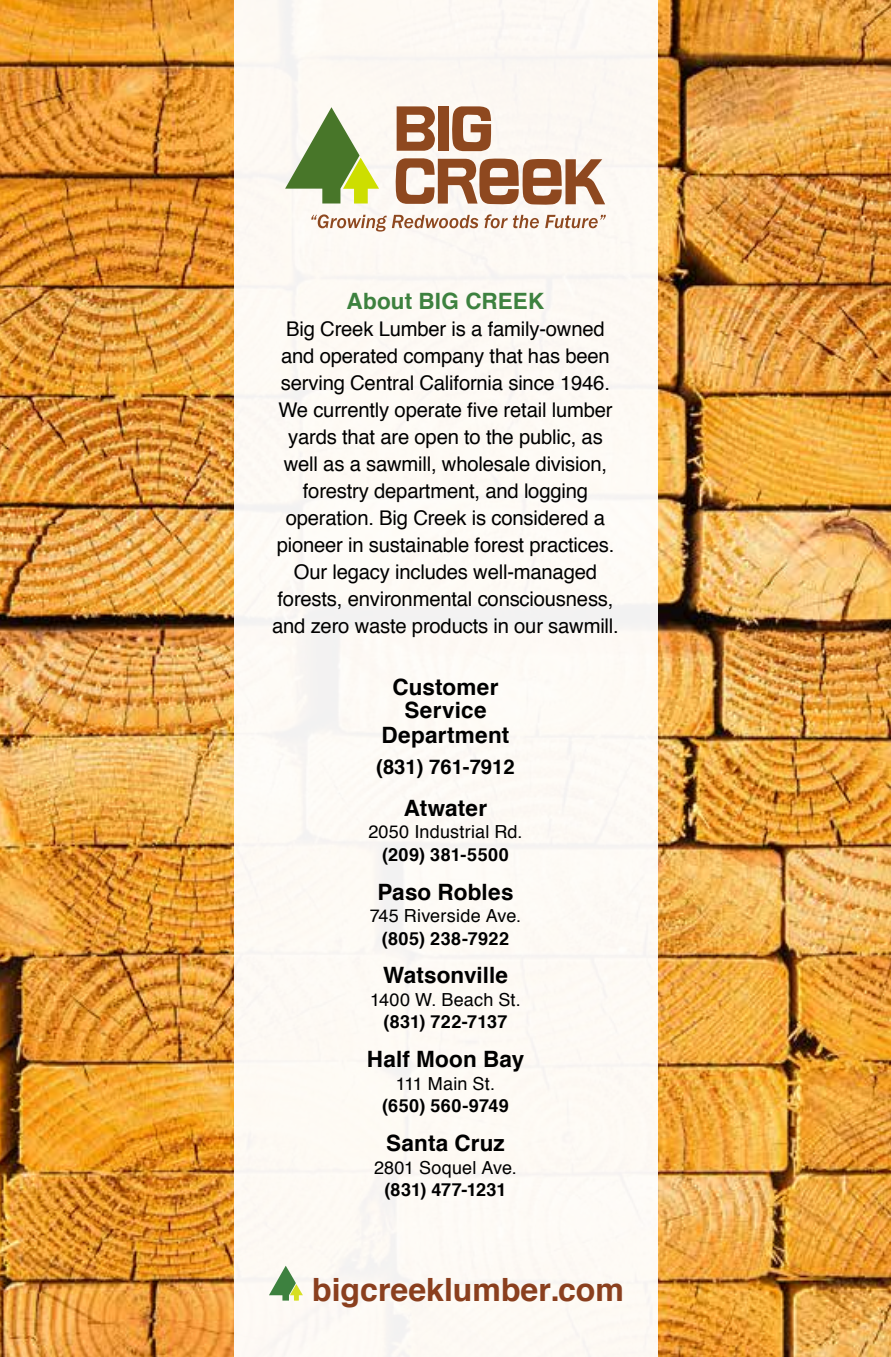
<style>
.page{position:relative;width:891px;height:1357px;background:#fff}
.page>*{position:absolute;margin:0;border:0;box-sizing:border-box;transform-origin:0 0}
.t1{font:700 32.18px "Helvetica";color:#8a3f1e}
.t2{font:700 22.5px/22.5px "Helvetica";letter-spacing:.005em;color:#000;text-align:center}
.t3{font:700 22.5px "Helvetica";letter-spacing:.005em;color:#3d813f}
.t4{font:20.25px/27px "Helvetica";letter-spacing:-.01em;color:#000;text-align:center}
.t5{font:700 20.25px "Helvetica";color:#000}
.t6{font:18px "Helvetica";letter-spacing:.01em;color:#000}
.t7{font:700 18px "Helvetica";letter-spacing:.025em;color:#000}
.t8{font:700 18px "Helvetica";letter-spacing:-.005em;color:#000}
</style>
<div class="page">
<img style="left:0;top:0;width:891px;height:1357px">
<div style="left:234px;top:0;width:423px;height:1357px;background:#fdfaf4"></div>
<svg style="left:311px;top:214px;width:168px;height:18px"></svg>
<svg style="left:485px;top:214px;width:54px;height:14px"></svg>
<svg style="left:545px;top:215px;width:61px;height:13px"></svg>
<svg style="left:285px;top:107px;width:94px;height:96px"></svg>
<svg style="left:397px;top:106px;width:38px;height:45px"></svg>
<div style="left:438px;top:106px;width:10px;height:45px;background:#8e481f"></div>
<svg style="left:452px;top:106px;width:39px;height:45px"></svg>
<svg style="left:395px;top:158px;width:210px;height:47px"></svg>
<svg style="left:269px;top:1266px;width:34px;height:34px"></svg>
<hr style="left:890px;top:40px;width:1px;height:172px;background:#fff">
<p class="t3" style="left:347px;top:283px;width:199px">About BIG CREEK</p>
<p class="t4" style="left:272px;top:316px;width:348px">Big Creek Lumber is a family-owned and operated company that has been serving Central California since 1946.<br>We currently operate five retail lumber yards that are open to the public, as well as a sawmill, wholesale division, forestry department, and logging operation. Big Creek is considered a pioneer in sustainable forest practices.<br>Our legacy includes well-managed forests, environmental consciousness, and zero waste products in our sawmill.</p>
<p class="t2" style="left:392px;top:676px;width:108px">Customer<br>Service</p>
<p class="t2" style="left:382px;top:724px;width:129px">Department</p>
<p class="t5" style="left:376px;top:751px;width:140px">(831) 761-7912</p>
<p class="t2" style="left:404px;top:797px;width:85px">Atwater</p>
<p class="t6" style="left:368px;top:818px;width:156px">2050 Industrial Rd.</p>
<p class="t7" style="left:382px;top:840px;width:128px">(209) 381-5500</p>
<p class="t2" style="left:377px;top:881px;width:138px">Paso Robles</p>
<p class="t6" style="left:370px;top:902px;width:153px">745 Riverside Ave.</p>
<p class="t7" style="left:382px;top:924px;width:129px">(805) 238-7922</p>
<p class="t2" style="left:383px;top:964px;width:126px">Watsonville</p>
<p class="t6" style="left:370px;top:986px;width:152px">1400 W. Beach St.</p>
<p class="t7" style="left:384px;top:1007px;width:125px">(831) 722-7137</p>
<p class="t2" style="left:367px;top:1048px;width:159px">Half Moon Bay</p>
<p class="t6" style="left:396px;top:1069px;width:101px">111 Main St.</p>
<p class="t7" style="left:382px;top:1091px;width:128px">(650) 560-9749</p>
<p class="t2" style="left:386px;top:1132px;width:120px">Santa Cruz</p>
<p class="t6" style="left:374px;top:1153px;width:144px">2801 Soquel Ave.</p>
<p class="t8" style="left:384px;top:1175px;width:124px">(831) 477-1231</p>
<h1 class="t1" style="left:312px;top:1263px;width:313px">bigcreeklumber.com</h1>
</div>
